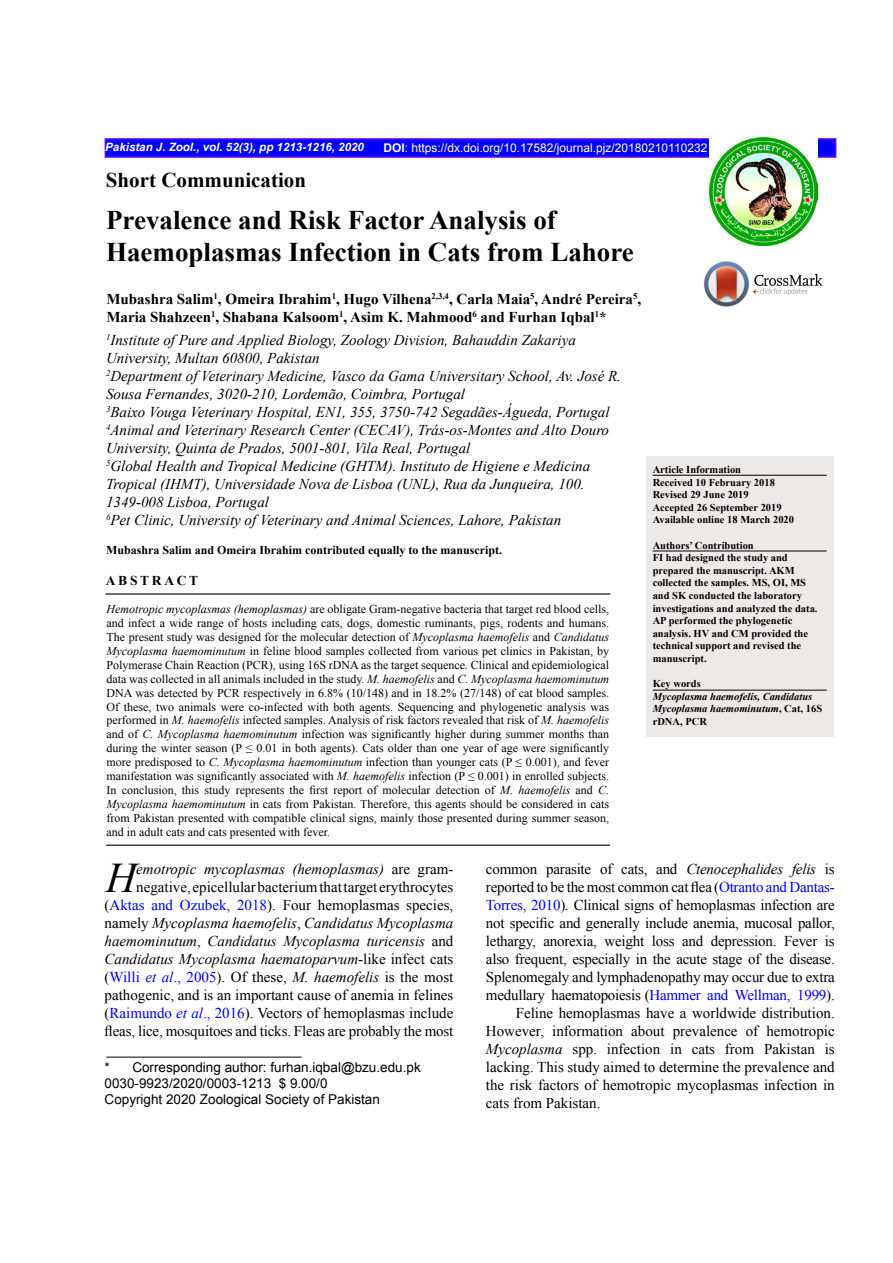
<style>
.page{position:relative;width:893px;height:1263px;background:#fff}
.page>*{position:absolute;margin:0;border:0;box-sizing:border-box;transform-origin:0 0}
.t1{font:italic 42.15px "Times New Roman";color:#000}
.t2{font:700 27px/32.4px "Times New Roman";color:#000}
.t3{font:700 21px "Times New Roman";color:#000}
.t4{font:15px/18px "Times New Roman";color:#000;text-align:right}
.t5{font:italic 15px/18px "Times New Roman";color:#000}
.t6{font:700 15px/18px "Times New Roman";color:#000}
.t7{font:13.5px/15.9px "Arial";color:#000}
.t8{font:700 13.5px "Times New Roman";letter-spacing:.2em;color:#000}
.t9{font:12px/14px "Times New Roman";color:#000;text-align:justify}
.t10{font:700 12px "Times New Roman";color:#000}
.t11{font:12px "Arial";color:#fff}
.t12{font:italic 700 11.55px "Arial";color:#fff}
.t13{font:700 10.5px/12.6px "Times New Roman";color:#000}
.t14{font:italic 700 10.5px/12.6px "Times New Roman";color:#000}
.s1{font-weight:700}
.s2{font-style:normal}
.s3{font-style:italic}
.s4{color:#00f}
.s5{font-style:italic;color:#00f}
</style>
<div class="page">
<img style="left:703px;top:261px;width:120px;height:45px">
<div style="left:105px;top:138px;width:731px;height:20px;background:#00f;border:2px solid #60f"></div>
<img style="left:709px;top:138px;width:108px;height:108px">
<div style="left:646px;top:456px;width:187px;height:281px;background:#ece9e9"></div>
<hr style="left:653px;top:551px;width:174px;height:1px;background:#000">
<hr style="left:105px;top:593px;width:505px;height:2px;background:#000">
<hr style="left:106px;top:845px;width:504px;height:1px;background:#000">
<hr style="left:653px;top:475px;width:174px;height:1px;background:#000">
<hr style="left:106px;top:1057px;width:196px;height:1px;background:#000">
<hr style="left:653px;top:690px;width:174px;height:1px;background:#000">
<p class="t12" style="left:105px;top:139px;width:260px">Pakistan J. Zool., vol. 52(3), pp 1213-1216, 2020</p>
<p class="t11" style="left:383px;top:140px;width:326px"><span class="s1">DOI</span>: https://dx.doi.org/10.17582/journal.pjz/20180210110232</p>
<h3 class="t3" style="left:106px;top:166px;width:202px">Short Communication</h3>
<h2 class="t2" style="left:106px;top:203px;width:529px">Prevalence and Risk Factor Analysis of<br>Haemoplasmas Infection in Cats from Lahore</h2>
<p class="t6" style="left:106px;top:289px;width:536px">Mubashra Salim<sup>1</sup>, Omeira Ibrahim<sup>1</sup>, Hugo Vilhena<sup>2,3,4</sup>, Carla Maia<sup>5</sup>, André Pereira<sup>5</sup>,<br>Maria Shahzeen<sup>1</sup>, Shabana Kalsoom<sup>1</sup>, Asim K. Mahmood<sup>6</sup> and Furhan Iqbal<sup>1</sup>*</p>
<p class="t5" style="left:106px;top:330px;width:516px"><sup>1</sup>Institute of Pure and Applied Biology, Zoology Division, Bahauddin Zakariya University, Multan 60800, Pakistan<br><sup>2</sup>Department of Veterinary Medicine, Vasco da Gama Universitary School, Av. José R.<br>Sousa Fernandes, 3020-210, Lordemão, Coimbra, Portugal<br><sup>3</sup>Baixo Vouga Veterinary Hospital, EN1, 355, 3750-742 Segadães-Águeda, Portugal <sup>4</sup>Animal and Veterinary Research Center (CECAV), Trás-os-Montes and Alto Douro University, Quinta de Prados, 5001-801, Vila Real, Portugal<br><sup>5</sup>Global Health and Tropical Medicine (GHTM). Instituto de Higiene e Medicina Tropical (IHMT), Universidade Nova de Lisboa (UNL), Rua da Junqueira, 100.<br>1349-008 Lisboa, Portugal<br><sup>6</sup>Pet Clinic, University of Veterinary and Animal Sciences, Lahore, Pakistan</p>
<p class="t10" style="left:106px;top:541px;width:398px">Mubashra Salim and Omeira Ibrahim contributed equally to the manuscript.</p>
<p class="t13" style="left:653px;top:463px;width:143px">Article Information<br>Received 10 February 2018<br>Revised 29 June 2019<br>Accepted 26 September 2019<br>Available online 18 March 2020</p>
<p class="t13" style="left:653px;top:538px;width:166px">Authors’ Contribution<br>FI had designed the study and prepared the manuscript. AKM collected the samples. MS, OI, MS and SK conducted the laboratory investigations and analyzed the data.<br>AP performed the phylogenetic analysis. HV and CM provided the technical support and revised the manuscript.</p>
<p class="t13" style="left:653px;top:677px;width:50px">Key words</p>
<p class="t14" style="left:653px;top:690px;width:171px">Mycoplasma haemofelis, Candidatus<br>Mycoplasma haemominutum<span class="s2">, Cat, 16S rDNA, PCR</span></p>
<p class="t8" style="left:106px;top:571px;width:94px">ABSTRACT</p>
<p class="t9" style="left:107px;top:602px;width:504px"><span class="s3">Hemotropic mycoplasmas (hemoplasmas)</span> are obligate Gram-negative bacteria that target red blood cells, and infect a wide range of hosts including cats, dogs, domestic ruminants, pigs, rodents and humans.<br>The present study was designed for the molecular detection of <span class="s3">Mycoplasma haemofelis</span> and <span class="s3">Candidatus Mycoplasma haemominutum</span> in feline blood samples collected from various pet clinics in Pakistan, by Polymerase Chain Reaction (PCR), using 16S rDNA as the target sequence. Clinical and epidemiological data was collected in all animals included in the study. <span class="s3">M. haemofelis</span> and <span class="s3">C. Mycoplasma haemominutum </span>DNA was detected by PCR respectively in 6.8% (10/148) and in 18.2% (27/148) of cat blood samples.<br>Of these, two animals were co-infected with both agents. Sequencing and phylogenetic analysis was performed in <span class="s3">M. haemofelis</span> infected samples. Analysis of risk factors revealed that risk of <span class="s3">M. haemofelis </span>and of <span class="s3">C. Mycoplasma haemominutum</span> infection was significantly higher during summer months than during the winter season (P ≤ 0.01 in both agents). Cats older than one year of age were significantly more predisposed to <span class="s3">C. Mycoplasma haemominutum</span> infection than younger cats (P ≤ 0.001), and fever manifestation was significantly associated with <span class="s3">M. haemofelis</span> infection (P ≤ 0.001) in enrolled subjects.<br>In conclusion, this study represents the first report of molecular detection of <span class="s3">M. haemofelis</span> and <span class="s3">C.<br>Mycoplasma haemominutum</span> in cats from Pakistan. Therefore, this agents should be considered in cats from Pakistan presented with compatible clinical signs, mainly those presented during summer season, and in adult cats and cats presented with fever.</p>
<h1 class="t1" style="left:106px;top:849px;width:32px">H</h1>
<p class="t4" style="left:105px;top:860px;width:350px"><span class="s3">emotropic mycoplasmas (hemoplasmas)</span> are gram&shy;negative, epicellular bacterium that target erythrocytes (<span class="s4">Aktas and Ozubek, 2018</span>). Four hemoplasmas species, namely <span class="s3">Mycoplasma haemofelis</span>, <span class="s3">Candidatus Mycoplasma haemominutum</span>, <span class="s3">Candidatus Mycoplasma turicensis</span> and <span class="s3">Candidatus Mycoplasma haematoparvum</span>-like infect cats (<span class="s4">Willi</span> <span class="s5">et al</span><span class="s4">., 2005</span>). Of these, <span class="s3">M. haemofelis</span> is the most pathogenic, and is an important cause of anemia in felines (<span class="s4">Raimundo</span> <span class="s5">et al</span><span class="s4">., 2016</span>). Vectors of hemoplasmas include fleas, lice, mosquitoes and ticks. Fleas are probably the most</p>
<p class="t7" style="left:105px;top:1060px;width:318px">* Corresponding author: furhan.iqbal@bzu.edu.pk<br>0030-9923/2020/0003-1213 $ 9.00/0<br>Copyright 2020 Zoological Society of Pakistan</p>
<p class="t4" style="left:486px;top:860px;width:350px">common parasite of cats, and <span class="s3">Ctenocephalides felis</span> is</p>
<p class="t4" style="left:486px;top:878px;width:350px">reported to be the most common cat flea (<span class="s4">Otranto and Dantas-</span></p>
<p class="t4" style="left:486px;top:896px;width:350px"><span class="s4">Torres, 2010</span>)<span class="s3">.</span> Clinical signs of hemoplasmas infection are</p>
<p class="t4" style="left:486px;top:914px;width:350px">not specific and generally include anemia, mucosal pallor,</p>
<p class="t4" style="left:486px;top:932px;width:350px">lethargy, anorexia, weight loss and depression. Fever is</p>
<p class="t4" style="left:486px;top:950px;width:350px">also frequent, especially in the acute stage of the disease.</p>
<p class="t4" style="left:486px;top:968px;width:350px">Splenomegaly and lymphadenopathy may occur due to extra</p>
<p class="t4" style="left:486px;top:986px;width:350px">medullary haematopoiesis (<span class="s4">Hammer and Wellman, 1999</span>).</p>
<p class="t4" style="left:516px;top:1004px;width:320px">Feline hemoplasmas have a worldwide distribution.</p>
<p class="t4" style="left:486px;top:1022px;width:350px">However, information about prevalence of hemotropic</p>
<p class="t4" style="left:486px;top:1040px;width:350px"><span class="s3">Mycoplasma</span> spp. infection in cats from Pakistan is</p>
<p class="t4" style="left:486px;top:1058px;width:350px">lacking. This study aimed to determine the prevalence and</p>
<p class="t4" style="left:486px;top:1076px;width:350px">the risk factors of hemotropic mycoplasmas infection in</p>
<p class="t4" style="left:486px;top:1094px;width:116px">cats from Pakistan.</p>
</div>
